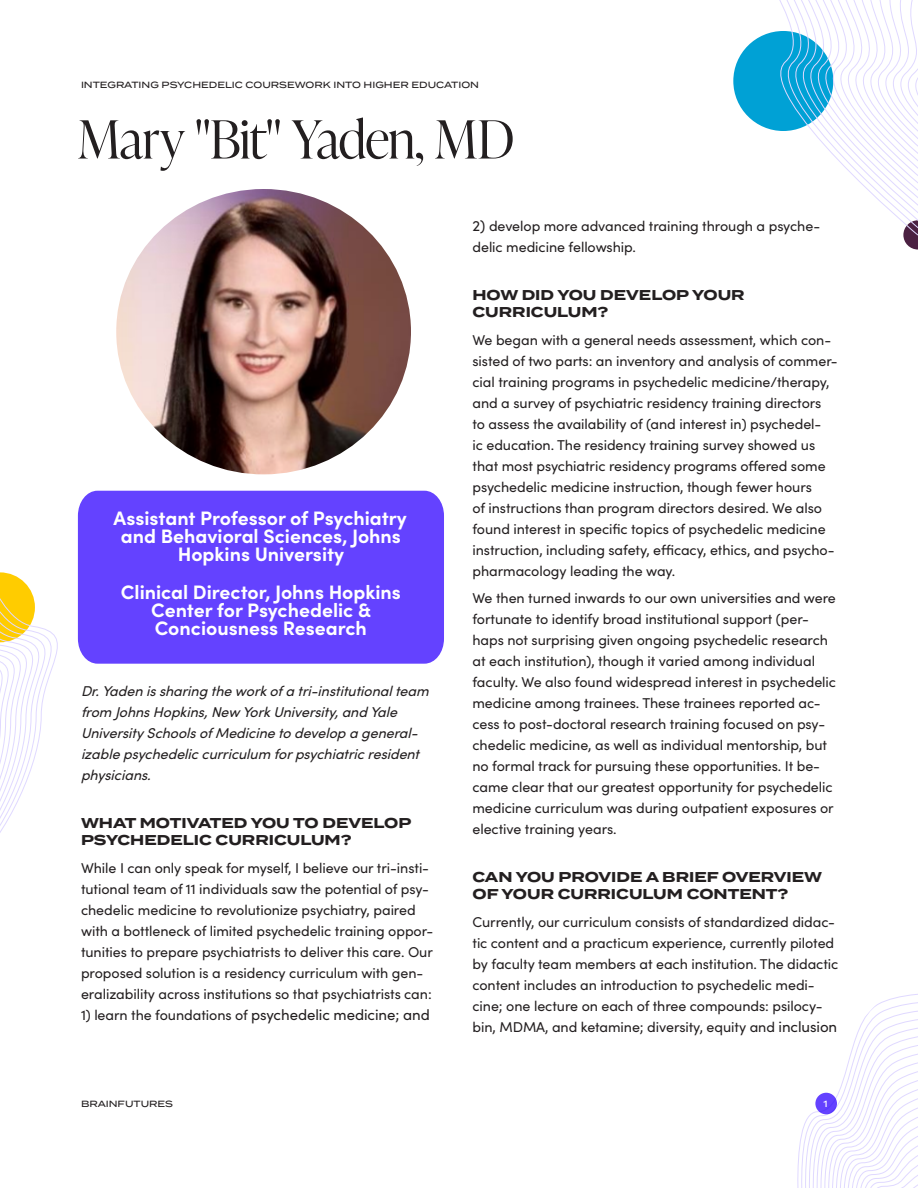
<style>
.page{position:relative;width:918px;height:1188px;background:#fff}
.page>*{position:absolute;margin:0;border:0;box-sizing:border-box;transform-origin:0 0}
.Body__Headline{font:300 52.5px "Ivy Presto Display";letter-spacing:-.02em;color:#231f20}
.Body__Intro_Box{font:700 19.5px/18px "Sofia Pro";color:#fff;text-align:center}
.Body__Bullets{font:14.25px/21px "Sofia Pro";letter-spacing:-.005em;color:#231f20}
.Body__Bullets-2{font:italic 14.25px/21px "Sofia Pro";color:#231f20}
.Body__Numbers{font:700 14.25px/17.1px "Termina";color:#231f20}
.t1{font:500 9px "Termina";color:#231f20}
.t2{font:500 9px "Termina";color:#fff}
.s1{font-size:15px}
</style>
<div class="page">
<svg style="left:797px;top:994px;width:121px;height:194px"></svg>
<div style="left:815px;top:1093px;width:22px;height:21px;background:#6442ff;border-radius:50%"></div>
<svg style="left:0;top:572px;width:57px;height:261px"></svg>
<svg style="left:733px;top:0;width:185px;height:250px"></svg>
<div style="left:78px;top:491px;width:366px;height:173px;background:#6442ff"></div>
<img style="left:116px;top:189px;width:295px;height:286px">
<p class="t1" style="left:81px;top:78px;width:400px">INTEGRATING PSYCHEDELIC COURSEWORK INTO HIGHER EDUCATION</p>
<p class="Body__Headline" style="left:78px;top:102px;width:438px">Mary "Bit" Yaden, MD</p>
<p class="Body__Intro_Box" style="left:114px;top:508px;width:295px">Assistant Professor of Psychiatry and Behavioral Sciences, Johns<br>Hopkins University</p>
<p class="Body__Intro_Box" style="left:121px;top:582px;width:281px">Clinical Director, Johns Hopkins<br>Center for Psychedelic &amp;<br>Conciousness Research</p>
<p class="Body__Bullets-2" style="left:81px;top:680px;width:354px">Dr.Yadenissharing theworkofa tri-institutionalteam from JohnsHopkins,New YorkUniversity,and Yale UniversitySchoolsofMedicinetodevelop a general&shy;izablepsychedeliccurriculum forpsychiatricresident physicians.</p>
<p class="Body__Numbers" style="left:81px;top:814px;width:332px">WHAT MOTIVATED YOU TO DEVELOP<br>PSYCHEDELIC CURRICULUM?</p>
<p class="Body__Bullets" style="left:81px;top:856px;width:354px">While I can only speak for myself, I believe our tri-insti&shy;tutional team of 11 individuals saw the potential of psy&shy;chedelic medicine to revolutionize psychiatry, paired with a bottleneck of limited psychedelic training oppor&shy;tunities to prepare psychiatrists to deliver this care. Our proposed solution is a residency curriculum with gen&shy;eralizability across institutions so that psychiatrists can:</p>
<p class="Body__Bullets" style="left:81px;top:1003px;width:350px">1) learn the foundations of <span class="s1">psychedelic medicine; and</span></p>
<p class="t1" style="left:81px;top:1097px;width:94px">BRAINFUTURES</p>
<p class="Body__Bullets" style="left:472px;top:215px;width:349px"><span class="s1">2)</span> develop more advanced training through a psyche&shy;delic medicine fellowship.</p>
<p class="Body__Numbers" style="left:472px;top:286px;width:274px">HOW DID YOU DEVELOP YOUR<br>CURRICULUM?</p>
<p class="Body__Bullets" style="left:472px;top:328px;width:367px">We began with a general needs assessment, which con&shy;sisted of two parts: an inventory and analysis of commer&shy;cial training programs in psychedelic medicine/therapy, and a survey of psychiatric residency training directors<br>to assess the availability of (and interest in) psychedel-<br>ic education. The residency training survey showed us that most psychiatric residency programs offered some psychedelic medicine instruction, though fewer hours<br>of instructions than program directors desired. We also found interest in specific topics of psychedelic medicine instruction, including safety, efficacy, ethics, and psycho&shy;pharmacology leading the way.</p>
<p class="Body__Bullets" style="left:472px;top:587px;width:365px">We then turned inwards to our own universities and were fortunate to identify broad institutional support (per&shy;haps not surprising given ongoing psychedelic research at each institution), though it varied among individual faculty. We also found widespread interest in psychedelic medicine among trainees. These trainees reported ac&shy;cess to post-doctoral research training focused on psy&shy;chedelic medicine, as well as individual mentorship, but no formal track for pursuing these opportunities. It be&shy;came clear that our greatest opportunity for psychedelic medicine curriculum was during outpatient exposures or elective training years.</p>
<p class="Body__Numbers" style="left:472px;top:869px;width:351px">CAN YOU PROVIDE A BRIEF OVERVIEW<br>OF YOUR CURRICULUM CONTENT?</p>
<p class="Body__Bullets" style="left:472px;top:911px;width:367px">Currently, our curriculum consists of standardized didac&shy;tic content and a practicum experience, currently piloted by faculty team members at each institution. The didactic content includes an introduction to psychedelic medi&shy;cine; one lecture on each of three compounds: psilocy&shy;bin, MDMA, and ketamine; diversity, equity and <span class="s1">inclusion</span></p>
<p class="t2" style="left:823px;top:1097px;width:6px">1</p>
</div>
